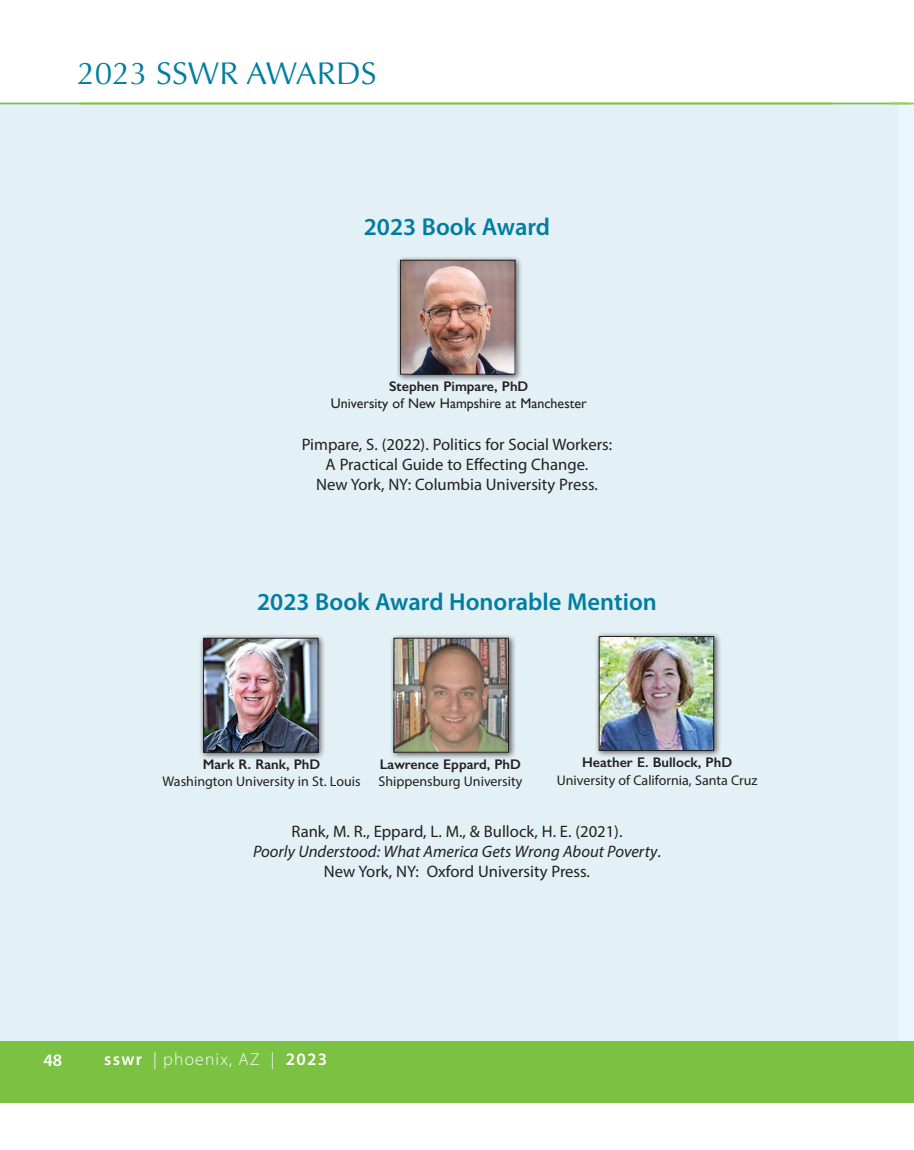
<style>
.page{position:relative;width:914px;height:1150px;background:#fff}
.page>*{position:absolute;margin:0;border:0;box-sizing:border-box;transform-origin:0 0}
.t1{font:31.5px "Optima";color:#007ea2}
.t2{font:600 24.5px "Myriad Pro";color:#007ea2}
.t3{font:300 17.5px "Myriad Pro";letter-spacing:.07em;color:#fff}
.t4{font:600 17.5px "Myriad Pro";color:#fff}
.t5{font:16.62px/19.9px "Myriad Pro";color:#231f20;text-align:center}
.t6{font:14px "Myriad Pro";color:#231f20}
.t7{font:600 14px "Gill Sans";color:#231f20}
.t8{font:14px "Gill Sans";color:#231f20}
.s1{font-style:italic}
.s2{font-weight:600}
</style>
<div class="page">
<div style="left:0;top:103px;width:898px;height:938px;background:#e3f0f5"></div>
<div style="left:898px;top:103px;width:16px;height:938px;background:#e8f6fd"></div>
<div style="left:0;top:1041px;width:910px;height:61px;background:#7bc142"></div>
<div style="left:885px;top:1041px;width:29px;height:61px;background:#7bc142"></div>
<hr style="left:0;top:103px;width:910px;height:1px;background:#7bc142">
<svg style="left:890px;top:103px;width:24px;height:1px"></svg>
<div style="left:396px;top:256px;width:127px;height:126px;background:#231f20;opacity:.75"></div>
<img style="left:402px;top:262px;width:111px;height:110px">
<div style="left:400px;top:260px;width:115px;height:114px;border:1px solid #231f20"></div>
<div style="left:594px;top:632px;width:127px;height:126px;background:#231f20;opacity:.75"></div>
<img style="left:601px;top:638px;width:110px;height:110px">
<div style="left:599px;top:636px;width:114px;height:114px;border:1px solid #231f20"></div>
<div style="left:199px;top:634px;width:127px;height:126px;background:#231f20;opacity:.75"></div>
<img style="left:205px;top:640px;width:111px;height:110px">
<div style="left:203px;top:638px;width:115px;height:114px;border:1px solid #231f20"></div>
<div style="left:389px;top:634px;width:127px;height:126px;background:#231f20;opacity:.75"></div>
<img style="left:396px;top:640px;width:110px;height:110px">
<div style="left:394px;top:638px;width:114px;height:114px;border:1px solid #231f20"></div>
<h1 class="t1" style="left:77px;top:55px;width:300px">2023 SSWR AWARDS</h1>
<h2 class="t2" style="left:364px;top:212px;width:188px">2023 Book Award</h2>
<p class="t7" style="left:389px;top:378px;width:141px">Stephen Pimpare, PhD</p>
<p class="t8" style="left:331px;top:395px;width:257px">University of New Hampshire at Manchester</p>
<p class="t5" style="left:302px;top:434px;width:312px">Pimpare, S. (2022). Politics for Social Workers:<br>A Practical Guide to Effecting Change.<br>New York, NY: Columbia University Press.</p>
<h2 class="t2" style="left:257px;top:586px;width:401px">2023 Book Award Honorable Mention</h2>
<p class="t7" style="left:203px;top:756px;width:119px">Mark R. Rank, PhD</p>
<p class="t6" style="left:163px;top:773px;width:199px">Washington University in St. Louis</p>
<p class="t7" style="left:380px;top:756px;width:143px">Lawrence Eppard, PhD</p>
<p class="t6" style="left:378px;top:773px;width:145px">Shippensburg University</p>
<p class="t7" style="left:582px;top:754px;width:151px">Heather E. Bullock, PhD</p>
<p class="t6" style="left:556px;top:771px;width:202px">University of California, Santa Cruz</p>
<p class="t5" style="left:253px;top:821px;width:409px">Rank, M. R., Eppard, L. M., &amp; Bullock, H. E. (2021).<br><span class="s1">Poorly Understood: What America Gets Wrong About Poverty</span>.<br>New York, NY: Oxford University Press.</p>
<p class="t4" style="left:43px;top:1049px;width:20px">48</p>
<p class="t3" style="left:104px;top:1049px;width:224px"><span class="s2">sswr</span> | phoenix, AZ | <span class="s2">2023</span></p>
</div>
